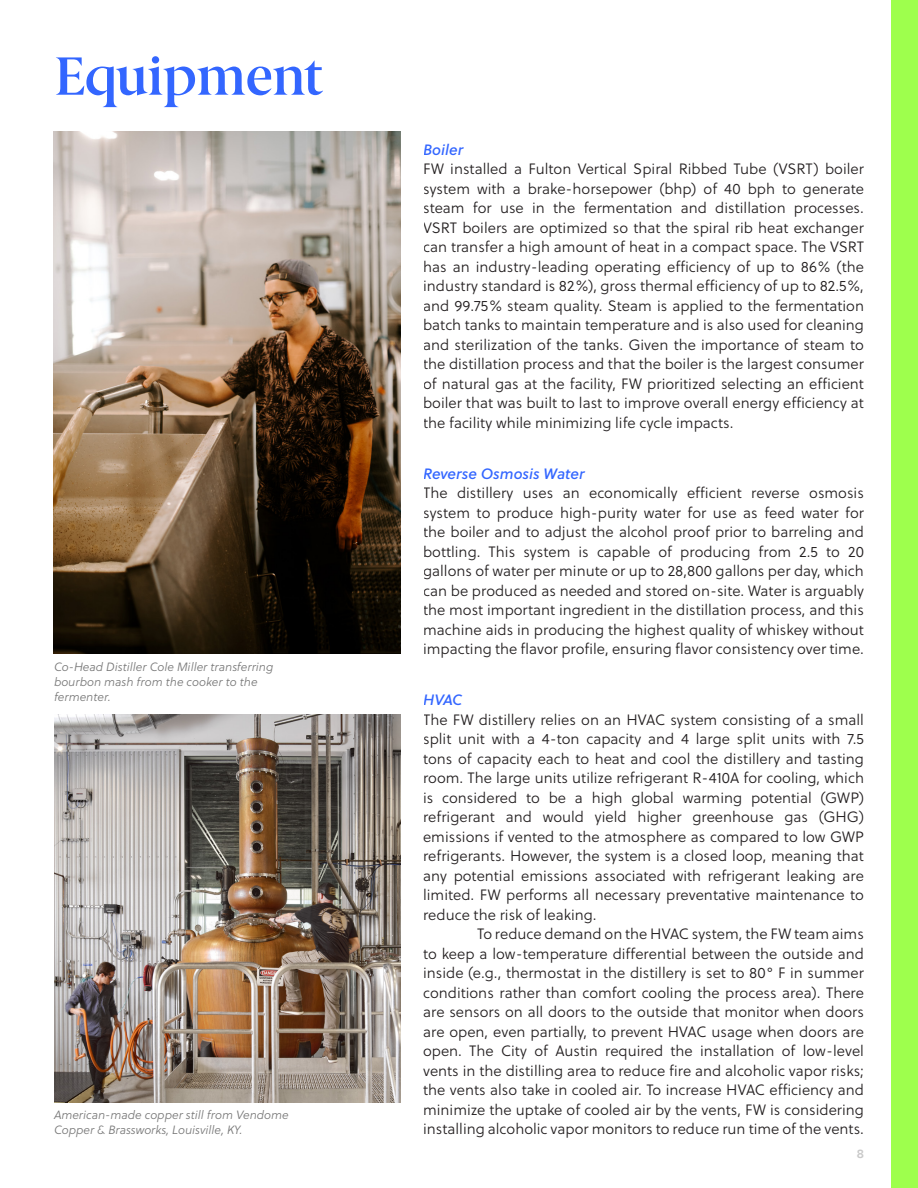
<style>
.page{position:relative;width:918px;height:1188px;background:#fff}
.page>*{position:absolute;margin:0;border:0;box-sizing:border-box;transform-origin:0 0}
.t1{font:600 54px "Berlingske Serif";letter-spacing:-.02em;color:#36f}
.t2{font:15px/19.5px "Soleil Lt";color:#231f20;text-align:justify}
.t3{font:italic 15px "Soleil Bk";color:#36f}
.t4{font:italic 12px/15px "Soleil Lt";color:#787878}
.t5{font:600 12px "IBM Plex Mono";color:#c9c9c9}
</style>
<div class="page">
<div style="left:891px;top:0;width:27px;height:1188px;background:#9eff4d"></div>
<img style="left:54px;top:131px;width:346px;height:523px">
<img style="left:54px;top:715px;width:346px;height:387px">
<p class="t1" style="left:54px;top:39px;width:270px">Equipment</p>
<p class="t4" style="left:54px;top:659px;width:221px">Co-Head Distiller Cole Miller transferring bourbon mash from the cooker to the fermenter.</p>
<p class="t4" style="left:54px;top:1107px;width:236px">American-made copper still from Vendome<br>Copper &amp; Brassworks, Louisville, KY.</p>
<p class="t3" style="left:423px;top:138px;width:42px">Boiler</p>
<p class="t2" style="left:423px;top:159px;width:442px">FW installed a Fulton Vertical Spiral Ribbed Tube (VSRT) boiler system with a brake-horsepower (bhp) of 40 bph to generate steam for use in the fermentation and distillation processes.<br>VSRT boilers are optimized so that the spiral rib heat exchanger can transfer a high amount of heat in a compact space. The VSRT has an industry-leading operating efficiency of up to 86% (the industry standard is 82%), gross thermal efficiency of up to 82.5%, and 99.75% steam quality. Steam is applied to the fermentation batch tanks to maintain temperature and is also used for cleaning and sterilization of the tanks. Given the importance of steam to the distillation process and that the boiler is the largest consumer of natural gas at the facility, FW prioritized selecting an efficient boiler that was built to last to improve overall energy efficiency at the facility while minimizing life cycle impacts.</p>
<p class="t3" style="left:423px;top:462px;width:163px">Reverse Osmosis Water</p>
<p class="t2" style="left:423px;top:483px;width:442px">The distillery uses an economically efficient reverse osmosis system to produce high-purity water for use as feed water for the boiler and to adjust the alcohol proof prior to barreling and bottling. This system is capable of producing from 2.5 to 20 gallons of water per minute or up to 28,800 gallons per day, which can be produced as needed and stored on-site. Water is arguably the most important ingredient in the distillation process, and this machine aids in producing the highest quality of whiskey without impacting the flavor profile, ensuring flavor consistency over time.</p>
<p class="t3" style="left:423px;top:689px;width:41px">HVAC</p>
<p class="t2" style="left:423px;top:709px;width:442px">The FW distillery relies on an HVAC system consisting of a small split unit with a 4-ton capacity and 4 large split units with 7.5 tons of capacity each to heat and cool the distillery and tasting room. The large units utilize refrigerant R-410A for cooling, which is considered to be a high global warming potential (GWP) refrigerant and would yield higher greenhouse gas (GHG) emissions if vented to the atmosphere as compared to low GWP refrigerants. However, the system is a closed loop, meaning that any potential emissions associated with refrigerant leaking are limited. FW performs all necessary preventative maintenance to reduce the risk of leaking.</p>
<p class="t2" style="left:423px;top:924px;width:442px;text-indent:54px">To reduce demand on the HVAC system, the FW team aims to keep a low-temperature differential between the outside and inside (e.g., thermostat in the distillery is set to 80° F in summer conditions rather than comfort cooling the process area). There are sensors on all doors to the outside that monitor when doors are open, even partially, to prevent HVAC usage when doors are open. The City of Austin required the installation of low-level vents in the distilling area to reduce fire and alcoholic vapor risks; the vents also take in cooled air. To increase HVAC efficiency and minimize the uptake of cooled air by the vents, FW is considering installing alcoholic vapor monitors to reduce run time of the vents.</p>
<p class="t5" style="left:857px;top:1145px;width:9px">8</p>
</div>
